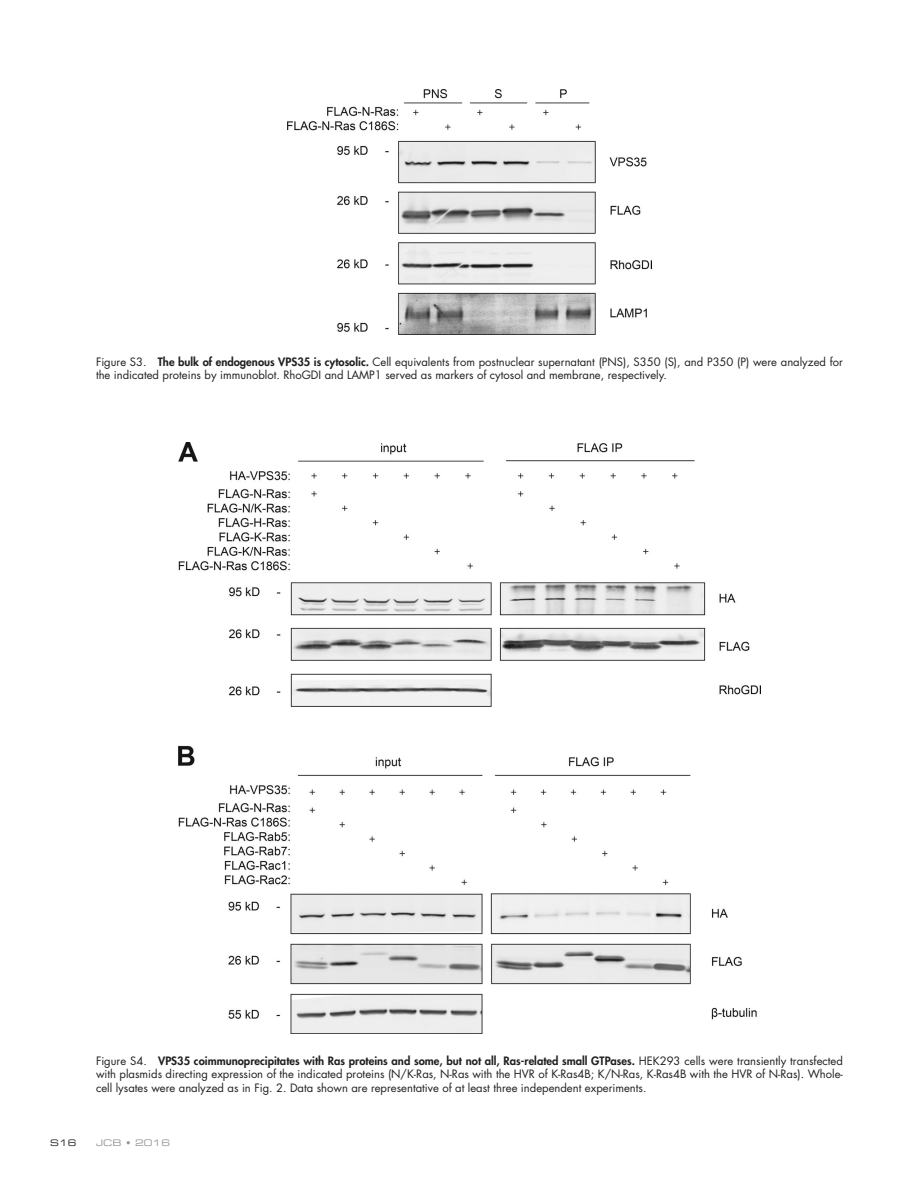
<style>
.page{position:relative;width:918px;height:1188px;background:#fff}
.page>*{position:absolute;margin:0;border:0;box-sizing:border-box;transform-origin:0 0}
.t1{font:11.25px/13.5px "Futura Std";color:#231f20}
.t2{font:9px "Eurostile LT Std Ex 2";letter-spacing:.01em;color:#949698}
.t3{font:9px "Eurostile LT Std Ex 2";color:#231f20}
.s1{font-weight:800}
</style>
<div class="page">
<img style="left:287px;top:90px;width:365px;height:244px">
<img style="left:178px;top:442px;width:583px;height:591px">
<p class="t1" style="left:96px;top:355px;width:748px">Figure S3. <span class="s1">The bulk of endogenous VPS35 is cytosolic.</span> Cell equivalents from postnuclear supernatant (PNS), S350 (S), and P350 (P) were analyzed for the indicated proteins by immunoblot. RhoGDI and LAMP1 served as markers of cytosol and membrane, respectively.</p>
<p class="t1" style="left:96px;top:1054px;width:748px;text-align:justify">Figure S4. <span class="s1">VPS35 coimmunoprecipitates with Ras proteins and some, but not all, Ras-related small GTPases.</span> HEK293 cells were transiently transfected with plasmids directing expression of the indicated proteins (N/K-Ras, N-Ras with the HVR of K-Ras4B; K/N-Ras, K-Ras4B with the HVR of N-Ras). Whole&shy;cell lysates were analyzed as in Fig. 2. Data shown are representative of at least three independent experiments.</p>
<p class="t3" style="left:50px;top:1136px;width:28px">S16</p>
<p class="t2" style="left:96px;top:1136px;width:76px">JCB • 2016</p>
</div>
